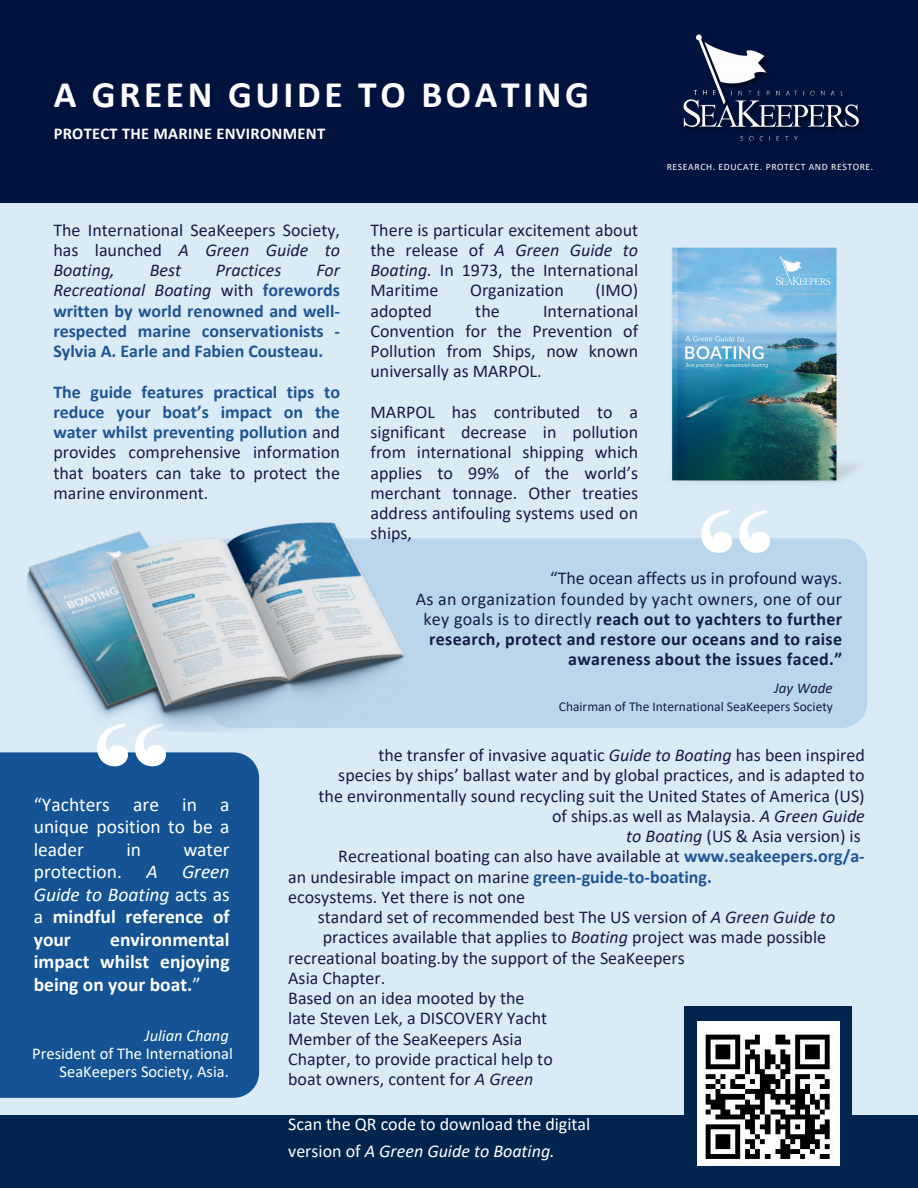
<style>
.page{position:relative;width:918px;height:1188px;background:#daebf6}
.page>*{position:absolute;margin:0;border:0;box-sizing:border-box;transform-origin:0 0}
.t1{font:700 37.5px "Calibri";letter-spacing:.095em;color:#fff}
.t2{font:19.5px/22.5px "Calibri";color:#fff;text-align:justify}
.t3{font:700 19.5px/22.5px "Calibri";color:#fff;text-align:justify}
.t4{font:18px/20.2px "Calibri";color:#161c48;text-align:justify}
.t5{font:700 18px/20.2px "Calibri";color:#1e5593;text-align:justify}
.t6{font:700 18px/20.2px "Calibri";letter-spacing:.02em;color:#161c48;text-align:right}
.t7{font:18px/27px "Calibri";color:#fff}
.t8{font:italic 18px "Calibri";color:#161c48}
.t9{font:16.5px/18px "Calibri";color:#fff;text-align:right}
.t10{font:700 16.5px "Calibri";letter-spacing:.02em;color:#fff}
.t11{font:italic 16.5px "Calibri";color:#fff}
.t12{font:italic 15px "Calibri";color:#161c48}
.t13{font:13.5px "Calibri";color:#161c48}
.t14{font:9.75px "Calibri";letter-spacing:.06em;color:#fff}
.s1{font-style:italic}
.s2{font-weight:400;font-style:italic;color:#161c48}
.s3{font-weight:400;color:#161c48}
.s4{font-weight:400}
.s5{font-weight:700}
.s6{font-weight:700;color:#1e5593}
</style>
<div class="page">
<div style="left:0;top:0;width:918px;height:203px;background:#00123e"></div>
<div style="left:206px;top:538px;width:661px;height:190px;background:#bad6ed;border-radius:26px"></div>
<svg style="left:701px;top:510px;width:69px;height:43px"></svg>
<img style="left:672px;top:247px;width:188px;height:237px">
<div style="left:0;top:1116px;width:918px;height:72px;background:#01254f"></div>
<div style="left:0;top:752px;width:259px;height:346px;background:#145495"></div>
<svg style="left:97px;top:738px;width:69px;height:28px"></svg>
<img style="left:27px;top:522px;width:378px;height:216px">
<div style="left:684px;top:1006px;width:168px;height:167px;background:#01254f"></div>
<img style="left:697px;top:1021px;width:143px;height:144px">
<img style="left:683px;top:35px;width:179px;height:106px">
<h1 class="t1" style="left:54px;top:68px;width:537px">A GREEN GUIDE TO BOATING</h1>
<p class="t10" style="left:54px;top:122px;width:273px">PROTECT THE MARINE ENVIRONMENT</p>
<p class="t14" style="left:667px;top:160px;width:208px">RESEARCH. EDUCATE. PROTECT AND RESTORE.</p>
<p class="t4" style="left:53px;top:219px;width:288px">The International SeaKeepers Society, has launched <span class="s1">A Green Guide to Boating,</span></p>
<p class="t8" style="left:150px;top:258px;width:33px">Best</p>
<p class="t8" style="left:216px;top:258px;width:67px">Practices</p>
<p class="t5" style="left:53px;top:260px;width:288px;text-indent:263px"><span class="s2">For Recreational Boating</span> <span class="s3">with</span> forewords written by world renowned and well&shy;respected marine conservationists - Sylvia A. Earle and Fabien Cousteau.</p>
<p class="t5" style="left:53px;top:381px;width:288px">The guide features practical tips to reduce your boat’s impact on the water whilst preventing pollution <span class="s3">and provides comprehensive information that boaters can take to protect the marine environment.</span></p>
<p class="t4" style="left:371px;top:219px;width:269px">There is particular excitement about the release of <span class="s1">A Green Guide to Boating.</span> In 1973, the International Maritime</p>
<p class="t4" style="left:470px;top:280px;width:95px">Organization</p>
<p class="t4" style="left:595px;top:280px;width:44px">(IMO)</p>
<p class="t4" style="left:371px;top:300px;width:269px;text-indent:173px">International Convention for the Prevention of Pollution from Ships, now known universally as MARPOL.</p>
<p class="t4" style="left:371px;top:401px;width:269px">MARPOL has contributed to a significant decrease in pollution from international shipping which applies to 99% of the world’s merchant tonnage. Other treaties address antifouling systems used on ships,</p>
<p class="t6" style="left:416px;top:568px;width:428px"><span class="s4">“The ocean affects us in profound ways.<br>As an organization founded by yacht owners, one of our key goals is to directly</span> reach out to yachters to further research, protect and restore our oceans and to raise awareness about the issues faced.”</p>
<p class="t4" style="left:371px;top:300px;width:63px">adopted</p>
<p class="t4" style="left:475px;top:300px;width:26px">the</p>
<p class="t12" style="left:774px;top:677px;width:60px">Jay Wade</p>
<p class="t13" style="left:559px;top:697px;width:276px">Chairman of The International SeaKeepers Society</p>
<p class="t2" style="left:34px;top:793px;width:197px">“Yachters are in a unique position to be a leader</p>
<p class="t2" style="left:126px;top:838px;width:16px">in</p>
<p class="t2" style="left:34px;top:838px;width:197px;text-indent:150px">water protection. <span class="s1">A Green Guide to Boating</span> acts as a <span class="s5">mindful reference of your</span></p>
<p class="t3" style="left:34px;top:928px;width:197px;text-indent:76px">environmental impact whilst enjoying being on your boat.<span class="s4">”</span></p>
<p class="t11" style="left:144px;top:1024px;width:86px">Julian Chang</p>
<p class="t9" style="left:32px;top:1044px;width:202px">President of The International<br>SeaKeepers Society, Asia.</p>
<p class="t4" style="left:378px;top:745px;width:488px">the transfer of invasive aquatic <span class="s1">Guide to Boating</span> has been inspired</p>
<p class="t4" style="left:338px;top:765px;width:528px">species by ships’ ballast water and by global practices, and is adapted to</p>
<p class="t4" style="left:319px;top:785px;width:548px">the environmentally sound recycling suit the United States of America (US)</p>
<p class="t4" style="left:552px;top:805px;width:314px">of ships.as well as Malaysia. <span class="s1">A Green Guide</span></p>
<p class="t4" style="left:626px;top:826px;width:236px"><span class="s1">to Boating</span> (US &amp; Asia version) is</p>
<p class="t4" style="left:338px;top:846px;width:528px">Recreational boating can also have available at <span class="s6">www.seakeepers.org/a-</span></p>
<p class="t4" style="left:288px;top:866px;width:425px">an undesirable impact on marine <span class="s6">green-guide-to-boating.</span></p>
<p class="t4" style="left:288px;top:886px;width:239px">ecosystems. Yet there is not one</p>
<p class="t4" style="left:318px;top:907px;width:519px">standard set of recommended best The US version of <span class="s1">A Green Guide to</span></p>
<p class="t4" style="left:323px;top:927px;width:505px">practices available that applies to <span class="s1">Boating</span> project was made possible</p>
<p class="t4" style="left:288px;top:947px;width:398px">recreational boating.by the support of the SeaKeepers</p>
<p class="t4" style="left:288px;top:967px;width:99px">Asia Chapter.</p>
<p class="t4" style="left:288px;top:988px;width:238px">Based on an idea mooted by the</p>
<p class="t4" style="left:288px;top:1008px;width:261px">late Steven Lek, a DISCOVERY Yacht</p>
<p class="t4" style="left:288px;top:1028px;width:236px">Member of the SeaKeepers Asia</p>
<p class="t4" style="left:288px;top:1048px;width:266px">Chapter, to provide practical help to</p>
<p class="t4" style="left:288px;top:1069px;width:247px">boat owners, content for <span class="s1">A Green</span></p>
<p class="t7" style="left:288px;top:1110px;width:304px">Scan the QR code to download the digital version of <span class="s1">A Green Guide to Boating.</span></p>
</div>
